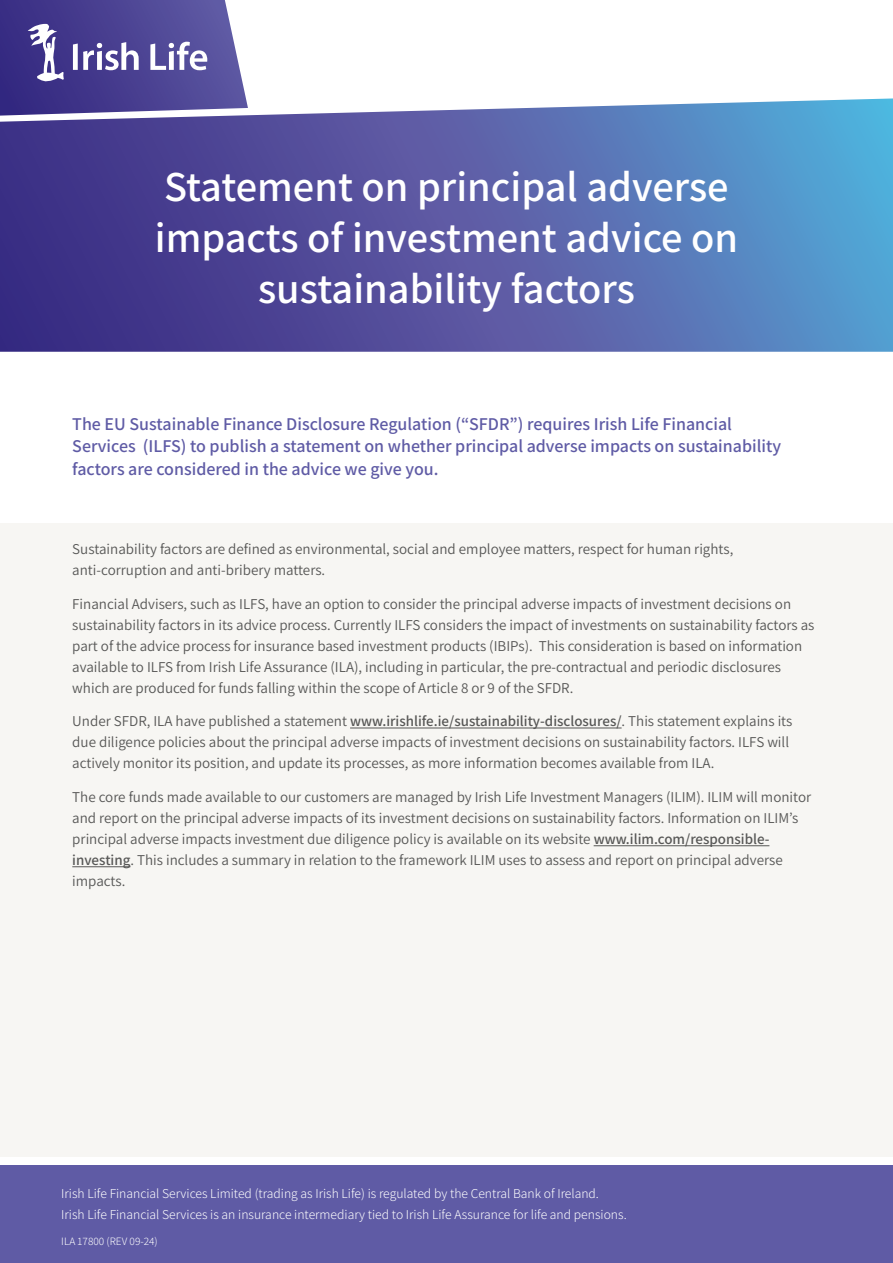
<style>
.page{position:relative;width:893px;height:1263px;background:#fff}
.page>*{position:absolute;margin:0;border:0;box-sizing:border-box;transform-origin:0 0}
.t1{font:600 42.75px/51.2px "Assistant";color:#fff;text-align:center}
.t2{font:600 18px/22.5px "Assistant";color:#5f5ba5}
.t3{font:200 15px/21px "Assistant";color:#575756}
.t4{font:300 13.5px/20.4px "Assistant";color:#fff}
.t5{font:300 11.25px "Assistant";color:#fff}
.s1{font-weight:600}
</style>
<div class="page">
<div style="left:0;top:523px;width:893px;height:634px;background:#f7f6f3"></div>
<svg style="left:0;top:98px;width:893px;height:254px;background:#5665aa"></svg>
<hr style="left:350px;top:728px;width:272px;height:1px;background:#575756">
<hr style="left:594px;top:845px;width:175px;height:1px;background:#575756">
<hr style="left:72px;top:866px;width:58px;height:1px;background:#575756">
<div style="left:0;top:1165px;width:893px;height:98px;background:#5f5ba5"></div>
<svg style="left:0;top:0;width:248px;height:116px;background:#645ca1"></svg>
<h1 class="t1" style="left:155px;top:159px;width:585px">Statement on principal adverse impacts of investment advice on sustainability factors</h1>
<p class="t2" style="left:72px;top:412px;width:710px">The EU Sustainable Finance Disclosure Regulation (“SFDR”) requires Irish Life Financial<br>Services (ILFS) to publish a statement on whether principal adverse impacts on sustainability factors are considered in the advice we give you.</p>
<p class="t3" style="left:72px;top:538px;width:663px">Sustainability factors are defined as environmental, social and employee matters, respect for human rights, anti-corruption and anti-bribery matters.</p>
<p class="t3" style="left:72px;top:592px;width:744px">Financial Advisers, such as ILFS, have an option to consider the principal adverse impacts of investment decisions on sustainability factors in its advice process. Currently ILFS considers the impact of investments on sustainability factors as part of the advice process for insurance based investment products (IBIPs). This consideration is based on information available to ILFS from Irish Life Assurance (ILA), including in particular, the pre-contractual and periodic disclosures which are produced for funds falling within the scope of Article 8 or 9 of the SFDR.</p>
<p class="t3" style="left:72px;top:710px;width:722px">Under SFDR, ILA have published a statement <span class="s1">www.irishlife.ie/sustainability-disclosures/</span>. This statement explains its due diligence policies about the principal adverse impacts of investment decisions on sustainability factors. ILFS will actively monitor its position, and update its processes, as more information becomes available from ILA.</p>
<p class="t3" style="left:72px;top:786px;width:740px">The core funds made available to our customers are managed by Irish Life Investment Managers (ILIM). ILIM will monitor and report on the principal adverse impacts of its investment decisions on sustainability factors. Information on ILIM’s principal adverse impacts investment due diligence policy is available on its website <span class="s1">www.ilim.com/responsible&shy;investing</span>. This includes a summary in relation to the framework ILIM uses to assess and report on principal adverse impacts.</p>
<p class="t4" style="left:61px;top:1183px;width:567px">Irish Life Financial Services Limited (trading as Irish Life) is regulated by the Central Bank of Ireland.<br>Irish Life Financial Services is an insurance intermediary tied to Irish Life Assurance for life and pensions.</p>
<p class="t5" style="left:61px;top:1233px;width:98px">ILA 17800 (REV 09-24)</p>
</div>
